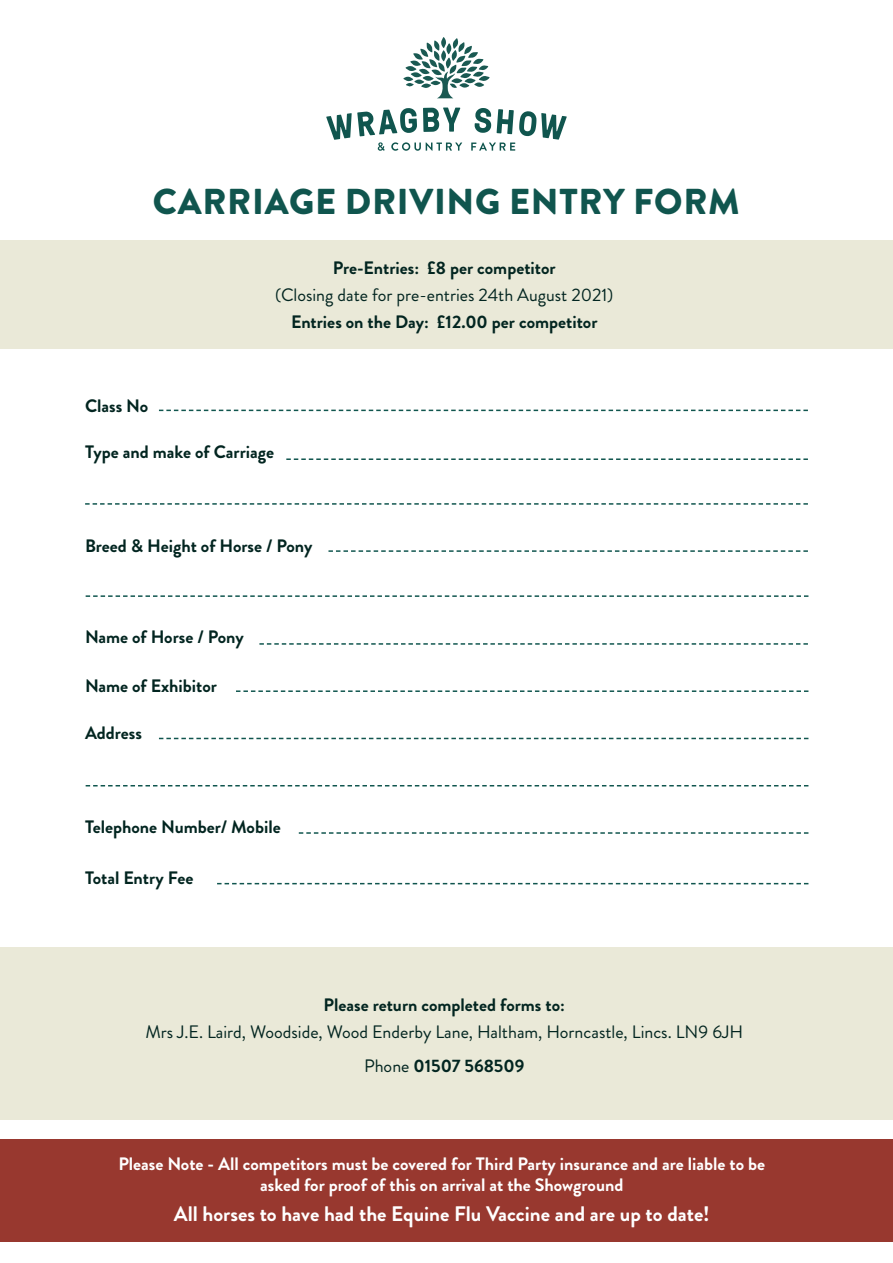
<style>
.page{position:relative;width:893px;height:1263px;background:#fff}
.page>*{position:absolute;margin:0;border:0;box-sizing:border-box;transform-origin:0 0}
.Heading{font:900 36px "Brandon Grotesque";letter-spacing:.02em;color:#10554e}
.Body{font:700 21px "Brandon Grotesque";color:#fff}
.Body-2{font:700 18px/27px "Brandon Grotesque";color:#022520;text-align:center}
.Body-3{font:700 18px/21px "Brandon Grotesque";color:#fff;text-align:center}
.Body-4{font:18px/27px "Brandon Grotesque";color:#022520;text-align:center}
.s1{font-weight:400}
.s2{font-weight:700}
</style>
<div class="page">
<div style="left:0;top:240px;width:893px;height:109px;background:#eae9d8"></div>
<svg style="left:159px;top:410px;width:649px;height:1px"></svg>
<svg style="left:286px;top:458px;width:522px;height:2px"></svg>
<svg style="left:85px;top:503px;width:723px;height:2px"></svg>
<svg style="left:328px;top:550px;width:480px;height:2px"></svg>
<svg style="left:86px;top:595px;width:722px;height:2px"></svg>
<svg style="left:86px;top:785px;width:722px;height:1px"></svg>
<svg style="left:259px;top:643px;width:549px;height:2px"></svg>
<svg style="left:236px;top:690px;width:572px;height:2px"></svg>
<svg style="left:159px;top:738px;width:649px;height:1px"></svg>
<svg style="left:299px;top:832px;width:509px;height:2px"></svg>
<svg style="left:217px;top:883px;width:591px;height:1px"></svg>
<div style="left:0;top:947px;width:893px;height:173px;background:#eae9d8"></div>
<svg style="left:403px;top:37px;width:87px;height:61px"></svg>
<svg style="left:326px;top:108px;width:136px;height:43px"></svg>
<svg style="left:471px;top:108px;width:96px;height:43px"></svg>
<div style="left:0;top:1139px;width:893px;height:103px;background:#98382f"></div>
<p class="Heading" style="left:153px;top:176px;width:588px">CARRIAGE DRIVING ENTRY FORM</p>
<p class="Body-2" style="left:275px;top:254px;width:340px">Pre-Entries: £8 per competitor<br><span class="s1">(Closing date for pre-entries 24th August 2021)<br></span>Entries on the Day: £12.00 per competitor</p>
<p class="Body-2" style="left:85px;top:392px;width:65px">Class No</p>
<p class="Body-2" style="left:85px;top:439px;width:191px">Type and make of Carriage</p>
<p class="Body-2" style="left:85px;top:532px;width:229px">Breed &amp; Height of Horse / Pony</p>
<p class="Body-2" style="left:85px;top:624px;width:160px">Name of Horse / Pony</p>
<p class="Body-2" style="left:85px;top:672px;width:134px">Name of Exhibitor</p>
<p class="Body-2" style="left:85px;top:720px;width:58px">Address</p>
<p class="Body-2" style="left:85px;top:813px;width:197px">Telephone Number/ Mobile</p>
<p class="Body-2" style="left:85px;top:864px;width:110px">Total Entry Fee</p>
<p class="Body-4" style="left:145px;top:991px;width:599px"><span class="s2">Please return completed forms to:<br></span>Mrs J.E. Laird, Woodside, Wood Enderby Lane, Haltham, Horncastle, Lincs. LN9 6JH</p>
<p class="Body-2" style="left:364px;top:1052px;width:162px"><span class="s1">Phone</span> 01507 568509</p>
<p class="Body-3" style="left:118px;top:1154px;width:648px">Please Note - All competitors must be covered for Third Party insurance and are liable to be asked for proof of this on arrival at the Showground</p>
<p class="Body" style="left:174px;top:1199px;width:537px">All horses to have had the Equine Flu Vaccine and are up to date!</p>
</div>
